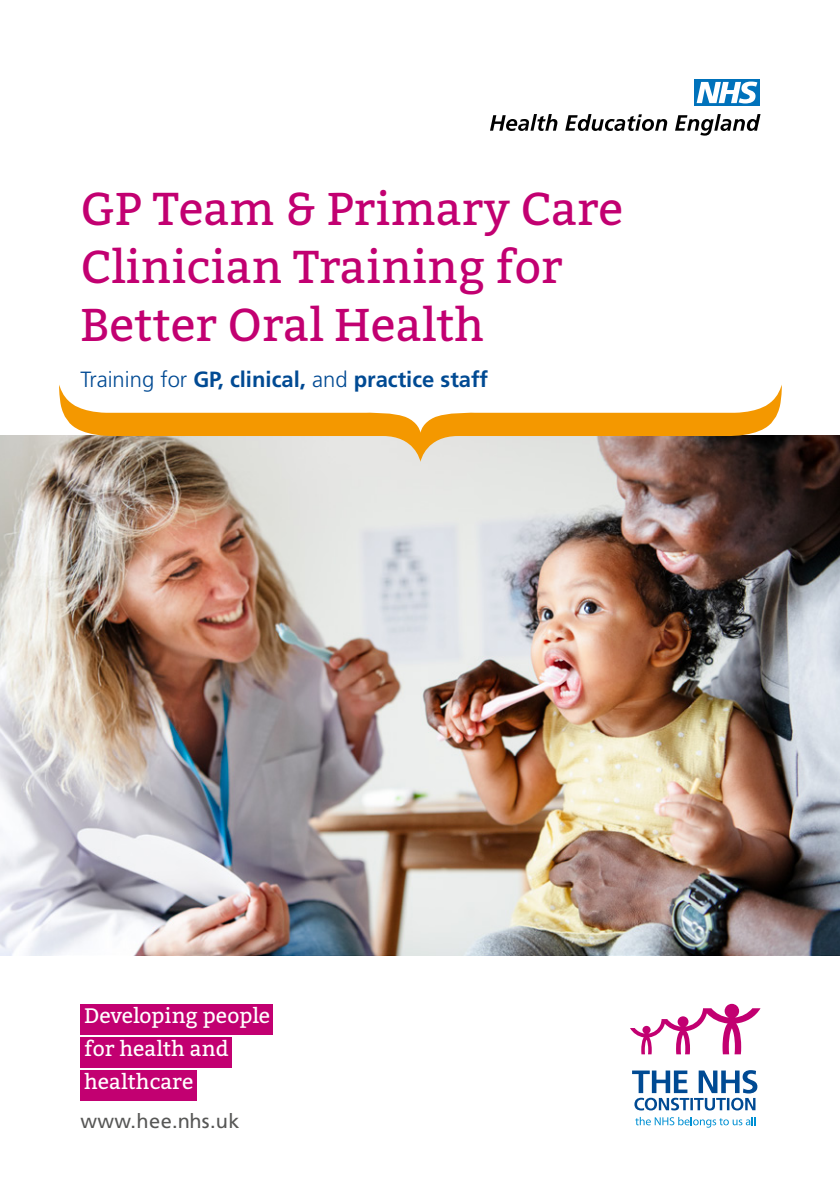
<style>
.page{position:relative;width:840px;height:1191px;background:#fff}
.page>*{position:absolute;margin:0;border:0;box-sizing:border-box;transform-origin:0 0}
.t1{font:46px/58px "Bitter";color:#c20071}
.t2{font:700 22px "Frutiger";color:#004a93}
.t3{font:21px "Bitter";color:#fff}
.t4{font:20px "Frutiger";letter-spacing:.02em;color:#575756}
.s1{font-weight:300}
</style>
<div class="page">
<img style="left:0;top:435px;width:839px;height:520px">
<div style="left:80px;top:1003px;width:193px;height:31px;background:#c20071"></div>
<div style="left:80px;top:1070px;width:117px;height:31px;background:#c20071"></div>
<div style="left:80px;top:1037px;width:152px;height:30px;background:#c20071"></div>
<svg style="left:694px;top:79px;width:65px;height:27px"></svg>
<svg style="left:696px;top:82px;width:61px;height:21px"></svg>
<svg style="left:490px;top:114px;width:67px;height:17px"></svg>
<svg style="left:565px;top:114px;width:101px;height:17px"></svg>
<svg style="left:675px;top:114px;width:85px;height:22px"></svg>
<svg style="left:630px;top:1003px;width:130px;height:51px"></svg>
<svg style="left:632px;top:1070px;width:125px;height:40px"></svg>
<svg style="left:635px;top:1117px;width:120px;height:10px"></svg>
<svg style="left:59px;top:385px;width:722px;height:77px"></svg>
<p class="t1" style="left:80px;top:180px;width:544px">GP Team &amp; Primary Care<br>Clinician Training for<br>Better Oral Health</p>
<p class="t2" style="left:80px;top:367px;width:409px"><span class="s1">Training for</span> GP, clinical, <span class="s1">and</span> practice staff</p>
<p class="t3" style="left:84px;top:1002px;width:188px">Developing people</p>
<p class="t3" style="left:84px;top:1035px;width:146px">for health and</p>
<p class="t3" style="left:84px;top:1068px;width:111px">healthcare</p>
<p class="t4" style="left:80px;top:1109px;width:161px">www.hee.nhs.uk</p>
</div>
